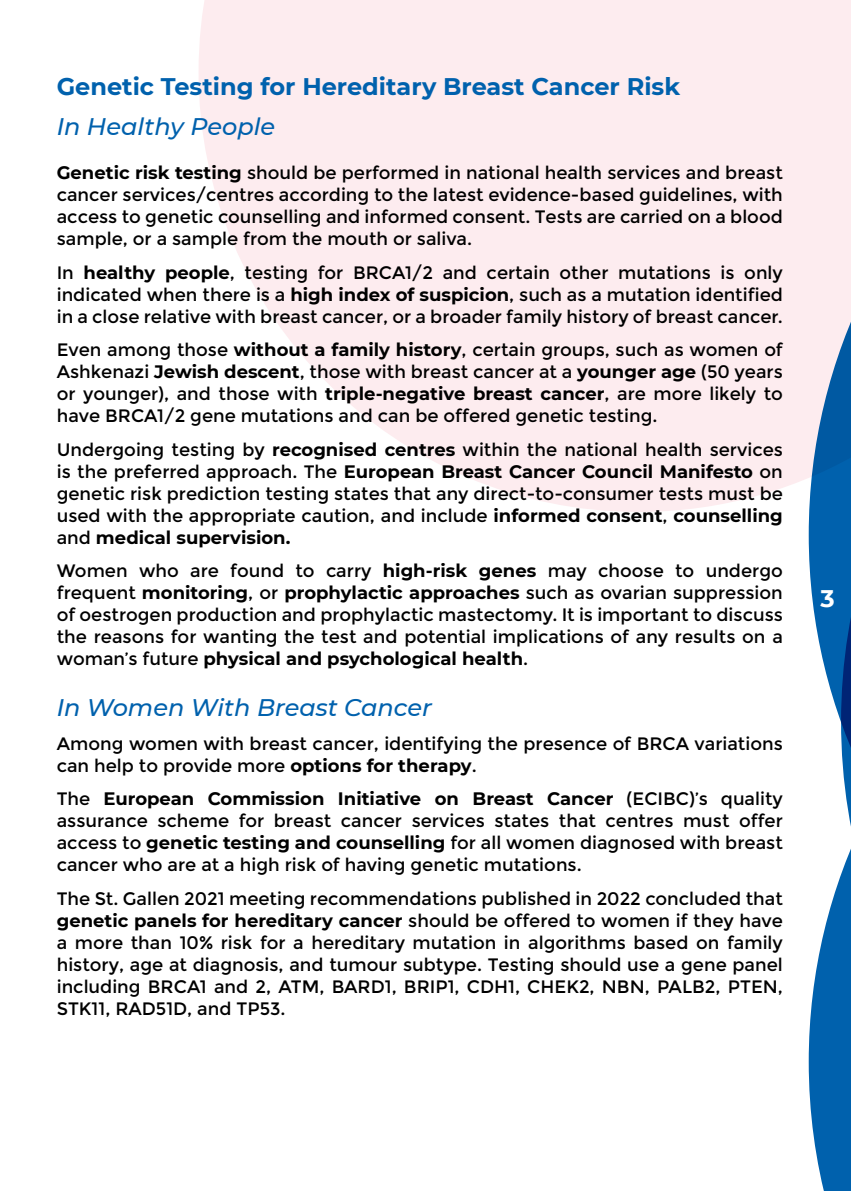
<style>
.page{position:relative;width:851px;height:1191px;background:#fff}
.page>*{position:absolute;margin:0;border:0;box-sizing:border-box;transform-origin:0 0}
.t1{font:700 24px "Montserrat";color:#0061ad}
.t2{font:italic 500 24px "Montserrat";color:#0061ad}
.t3{font:700 24px "Montserrat";color:#fff}
.t4{font:18px/22px "Montserrat";color:#000;text-align:justify}
.s1{font-weight:700}
</style>
<div class="page">
<svg style="left:199px;top:0;width:651px;height:512px;background:#fdeef1"></svg>
<svg style="left:808px;top:284px;width:42px;height:907px"></svg>
<h1 class="t1" style="left:57px;top:69px;width:625px">Genetic Testing for Hereditary Breast Cancer Risk</h1>
<h1 class="t2" style="left:57px;top:110px;width:220px">In Healthy People</h1>
<p class="t4" style="left:57px;top:162px;width:727px"><span class="s1">Genetic risk testing</span> should be performed in national health services and breast cancer services/centres according to the latest evidence-based guidelines, with access to genetic counselling and informed consent. Tests are carried on a blood sample, or a sample from the mouth or saliva.</p>
<p class="t4" style="left:57px;top:262px;width:727px">In <span class="s1">healthy people</span>, testing for BRCA1/2 and certain other mutations is only indicated when there is a <span class="s1">high index of suspicion</span>, such as a mutation identified in a close relative with breast cancer, or a broader family history of breast cancer.</p>
<p class="t4" style="left:57px;top:339px;width:727px">Even among those <span class="s1">without a family history</span>, certain groups, such as women of Ashkenazi <span class="s1">Jewish descent</span>, those with breast cancer at a <span class="s1">younger age</span> (50 years or younger), and those with <span class="s1">triple-negative breast cancer</span>, are more likely to have BRCA1/2 gene mutations and can be offered genetic testing.</p>
<p class="t4" style="left:57px;top:438px;width:727px">Undergoing testing by <span class="s1">recognised centres</span> within the national health services is the preferred approach. The <span class="s1">European Breast Cancer Council Manifesto</span> on genetic risk prediction testing states that any direct-to-consumer tests must be used with the appropriate caution, and include <span class="s1">informed consent</span>, <span class="s1">counselling </span>and <span class="s1">medical supervision.</span></p>
<p class="t4" style="left:57px;top:560px;width:727px">Women who are found to carry <span class="s1">high-risk genes</span> may choose to undergo frequent <span class="s1">monitoring</span>, or <span class="s1">prophylactic approaches</span> such as ovarian suppression of oestrogen production and prophylactic mastectomy. It is important to discuss the reasons for wanting the test and potential implications of any results on a woman’s future <span class="s1">physical and psychological health</span>.</p>
<h1 class="t2" style="left:57px;top:691px;width:376px">In Women With Breast Cancer</h1>
<p class="t4" style="left:57px;top:732px;width:727px">Among women with breast cancer, identifying the presence of BRCA variations can help to provide more <span class="s1">options for therapy</span>.</p>
<p class="t4" style="left:57px;top:788px;width:727px">The <span class="s1">European Commission Initiative on Breast Cancer</span> (ECIBC)’s quality assurance scheme for breast cancer services states that centres must offer access to <span class="s1">genetic testing and counselling</span> for all women diagnosed with breast cancer who are at a high risk of having genetic mutations.</p>
<p class="t4" style="left:57px;top:887px;width:727px">The St. Gallen 2021 meeting recommendations published in 2022 concluded that <span class="s1">genetic panels for hereditary cancer</span> should be offered to women if they have a more than 10% risk for a hereditary mutation in algorithms based on family history, age at diagnosis, and tumour subtype. Testing should use a gene panel including BRCA1 and 2, ATM, BARD1, BRIP1, CDH1, CHEK2, NBN, PALB2, PTEN, STK11, RAD51D, and TP53.</p>
<h1 class="t3" style="left:820px;top:581px;width:16px">3</h1>
</div>
